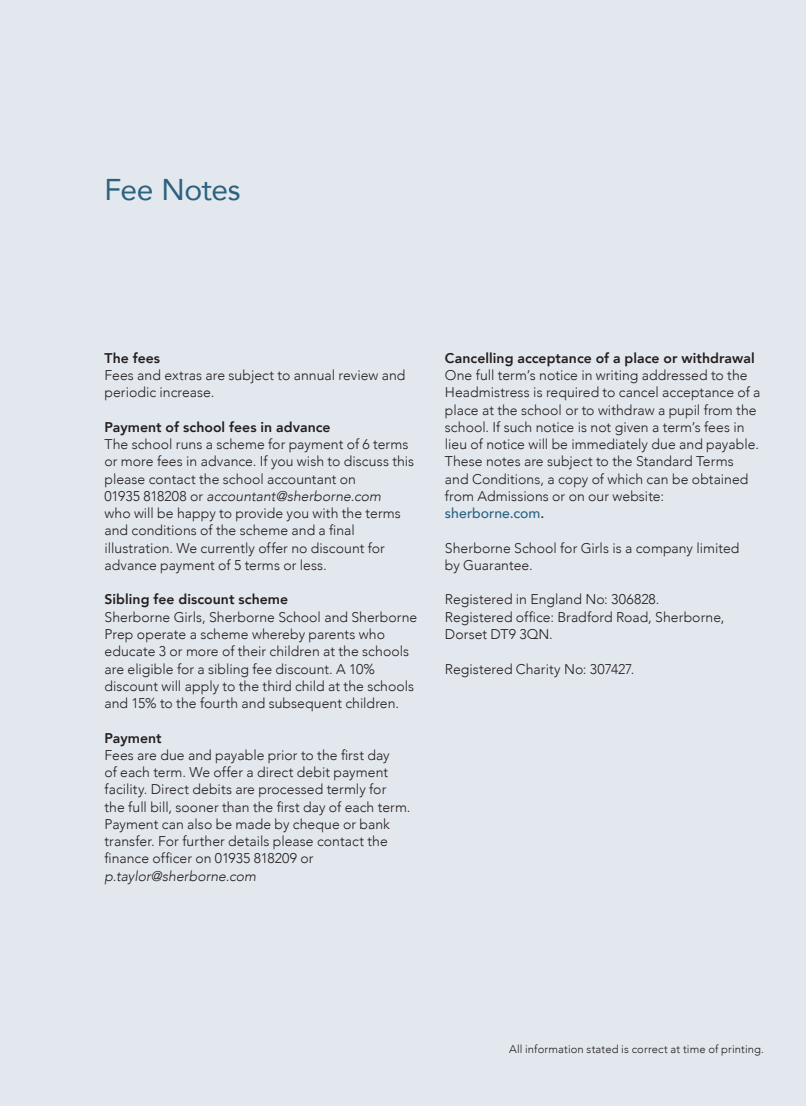
<style>
.page{position:relative;width:806px;height:1106px;background:#fff}
.page>*{position:absolute;margin:0;border:0;box-sizing:border-box;transform-origin:0 0}
.t1{font:30px "Avenir";letter-spacing:-.015em;color:#2b627f}
.t2{font:300 14.1px/17.2px "Avenir";color:#231f20}
.t3{font:800 14.1px "Avenir";letter-spacing:.005em;color:#231f20}
.t4{font:italic 300 14.1px "Avenir";color:#231f20}
.t5{font:300 11.25px "Avenir";letter-spacing:.01em;color:#231f20}
.s1{font-style:italic}
.s2{font-weight:500;color:#2b627f}
.s3{font-weight:500}
</style>
<div class="page">
<div style="left:0;top:0;width:805px;height:1105px;background:#e3e8ee"></div>
<h1 class="t1" style="left:104px;top:165px;width:138px">Fee Notes</h1>
<p class="t3" style="left:104px;top:345px;width:57px">The fees</p>
<p class="t2" style="left:104px;top:366px;width:302px">Fees and extras are subject to annual review and periodic increase.</p>
<p class="t3" style="left:104px;top:414px;width:227px">Payment of school fees in advance</p>
<p class="t2" style="left:104px;top:435px;width:311px">The school runs a scheme for payment of 6 terms or more fees in advance. If you wish to discuss this please contact the school accountant on<br>01935 818208 or <span class="s1">accountant@sherborne.com<br></span>who will be happy to provide you with the terms and conditions of the scheme and a final illustration. We currently offer no discount for advance payment of 5 terms or less.</p>
<p class="t3" style="left:104px;top:586px;width:185px">Sibling fee discount scheme</p>
<p class="t2" style="left:104px;top:608px;width:314px">Sherborne Girls, Sherborne School and Sherborne Prep operate a scheme whereby parents who educate 3 or more of their children at the schools are eligible for a sibling fee discount. A 10% discount will apply to the third child at the schools and 15% to the fourth and subsequent children.</p>
<p class="t3" style="left:104px;top:724px;width:59px">Payment</p>
<p class="t2" style="left:104px;top:746px;width:307px">Fees are due and payable prior to the first day<br>of each term. We offer a direct debit payment facility. Direct debits are processed termly for<br>the full bill, sooner than the first day of each term.<br>Payment can also be made by cheque or bank transfer. For further details please contact the finance officer on 01935 818209 or</p>
<p class="t4" style="left:104px;top:867px;width:153px">p.taylor@sherborne.com</p>
<p class="t3" style="left:445px;top:345px;width:311px">Cancelling acceptance of a place or withdrawal</p>
<p class="t2" style="left:445px;top:366px;width:317px">One full term’s notice in writing addressed to the Headmistress is required to cancel acceptance of a place at the school or to withdraw a pupil from the school. If such notice is not given a term’s fees in lieu of notice will be immediately due and payable.<br>These notes are subject to the Standard Terms and Conditions, a copy of which can be obtained from Admissions or on our website: <span class="s2">sherborne.com</span><span class="s3">.</span></p>
<p class="t2" style="left:445px;top:539px;width:296px">Sherborne School for Girls is a company limited by Guarantee.</p>
<p class="t2" style="left:445px;top:591px;width:281px">Registered in England No: 306828.<br>Registered office: Bradford Road, Sherborne,<br>Dorset DT9 3QN.</p>
<p class="t2" style="left:445px;top:660px;width:191px">Registered Charity No: 307427.</p>
<p class="t5" style="left:509px;top:1042px;width:256px">All information stated is correct at time of printing.</p>
</div>
